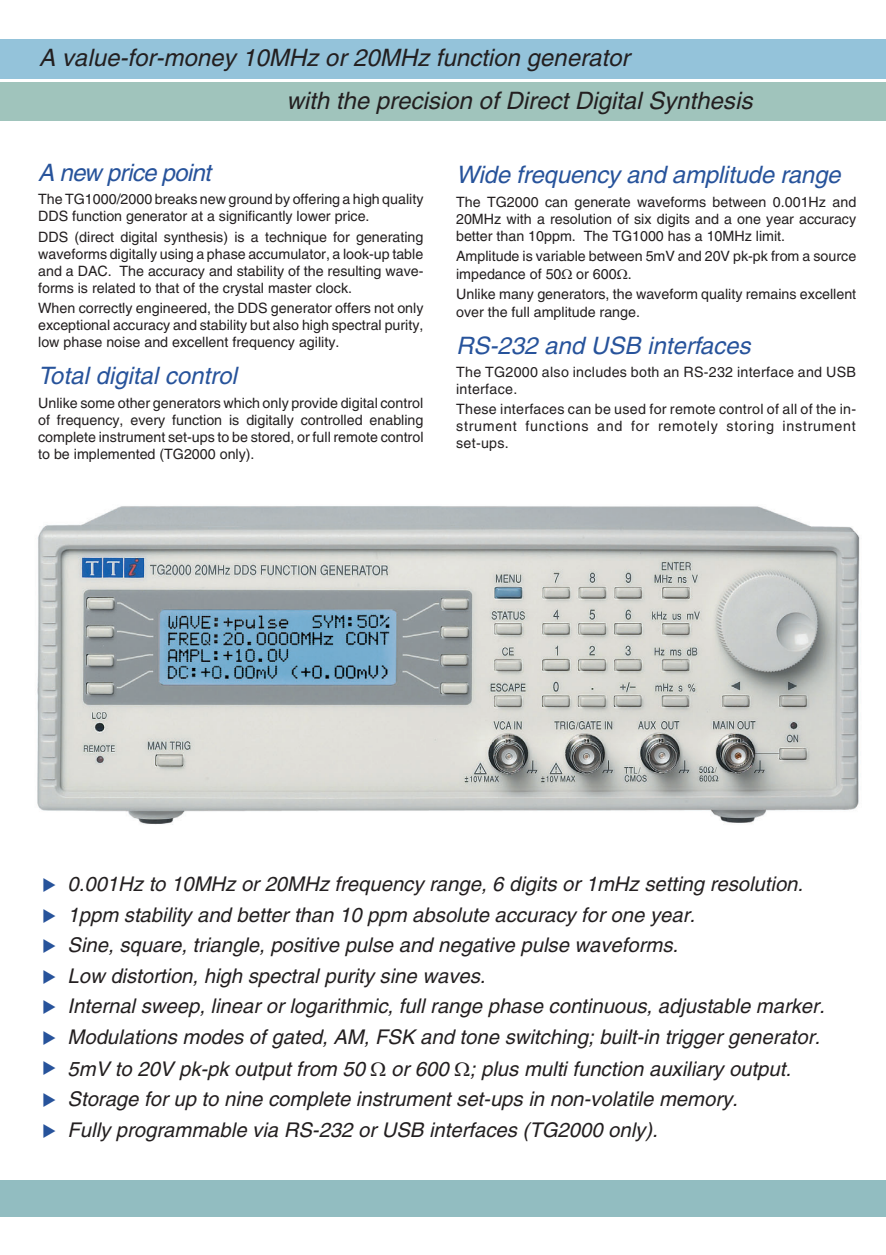
<style>
.page{position:relative;width:886px;height:1255px;background:#fff}
.page>*{position:absolute;margin:0;border:0;box-sizing:border-box;transform-origin:0 0}
.t1{font:italic 24px/43.8px "Helvetica";color:#231f20}
.t2{font:italic 24px "Helvetica";color:#27539b}
.t3{font:italic 20.25px/30.8px "Helvetica";color:#231f20}
.t4{font:14.25px/17px "Helvetica";color:#231f20;text-align:justify}
.t5{font:14.25px/17px "Helvetica";letter-spacing:.02em;color:#231f20}
</style>
<div class="page">
<div style="left:0;top:39px;width:885px;height:40px;background:#94c3da"></div>
<div style="left:0;top:82px;width:885px;height:39px;background:#a0c4bc"></div>
<div style="left:0;top:1180px;width:885px;height:36px;background:#92bdc1"></div>
<img style="left:37px;top:506px;width:823px;height:319px">
<h1 class="t1" style="left:286px;top:37px;width:472px;text-indent:-247px">A value-for-money 10MHz or 20MHz function generator<br>with the precision of Direct Digital Synthesis</h1>
<h1 class="t2" style="left:38px;top:163px;width:179px">A new price point</h1>
<p class="t4" style="left:38px;top:192px;width:386px">The TG1000/2000 breaks new ground by offering a high quality<br>DDS function generator at a significantly lower price.</p>
<p class="t4" style="left:38px;top:229px;width:386px">DDS (direct digital synthesis) is a technique for generating waveforms digitally using a phase accumulator, a look-up table and a DAC. The accuracy and stability of the resulting wave&shy;forms is related to that of the crystal master clock.</p>
<p class="t4" style="left:38px;top:301px;width:386px">When correctly engineered, the DDS generator offers not only exceptional accuracy and stability but also high spectral purity, low phase noise and excellent frequency agility.</p>
<h1 class="t2" style="left:38px;top:367px;width:205px">Total digital control</h1>
<p class="t4" style="left:38px;top:395px;width:386px">Unlike some other generators which only provide digital control of frequency, every function is digitally controlled enabling complete instrument set-ups to be stored, or full remote control to be implemented (TG2000 only).</p>
<h1 class="t2" style="left:456px;top:166px;width:390px">Wide frequency and amplitude range</h1>
<p class="t4" style="left:456px;top:194px;width:401px">The TG2000 can generate waveforms between 0.001Hz and 20MHz with a resolution of six digits and a one year accuracy better than 10ppm. The TG1000 has a 10MHz limit.</p>
<p class="t4" style="left:456px;top:248px;width:401px;line-height:18.1px">Amplitude is variable between 5mV and 20V pk-pk from a source impedance of 50 or 600 .</p>
<p class="t4" style="left:456px;top:287px;width:401px">Unlike many generators, the waveform quality remains excellent over the full amplitude range.</p>
<h1 class="t2" style="left:456px;top:336px;width:300px">RS-232 and USB interfaces</h1>
<p class="t5" style="left:456px;top:365px;width:401px">The TG2000 also includes both an RS-232 interface and USB interface.</p>
<p class="t4" style="left:456px;top:402px;width:401px">These interfaces can be used for remote control of all of the in&shy;strument functions and for remotely storing instrument set-ups.</p>
<p class="t3" style="left:67px;top:870px;width:762px">0.001Hz to 10MHz or 20MHz frequency range, 6 digits or 1mHz setting resolution.<br>1ppm stability and better than 10 ppm absolute accuracy for one year.<br>Sine, square, triangle, positive pulse and negative pulse waveforms.<br>Low distortion, high spectral purity sine waves.<br>Internal sweep, linear or logarithmic, full range phase continuous, adjustable marker.<br>Modulations modes of gated, AM, FSK and tone switching; built-in trigger generator.<br>5mV to 20V pk-pk output from 50 or 600 ; plus multi function auxiliary output.<br>Storage for up to nine complete instrument set-ups in non-volatile memory.<br>Fully programmable via RS-232 or USB interfaces (TG2000 only).</p>
</div>
